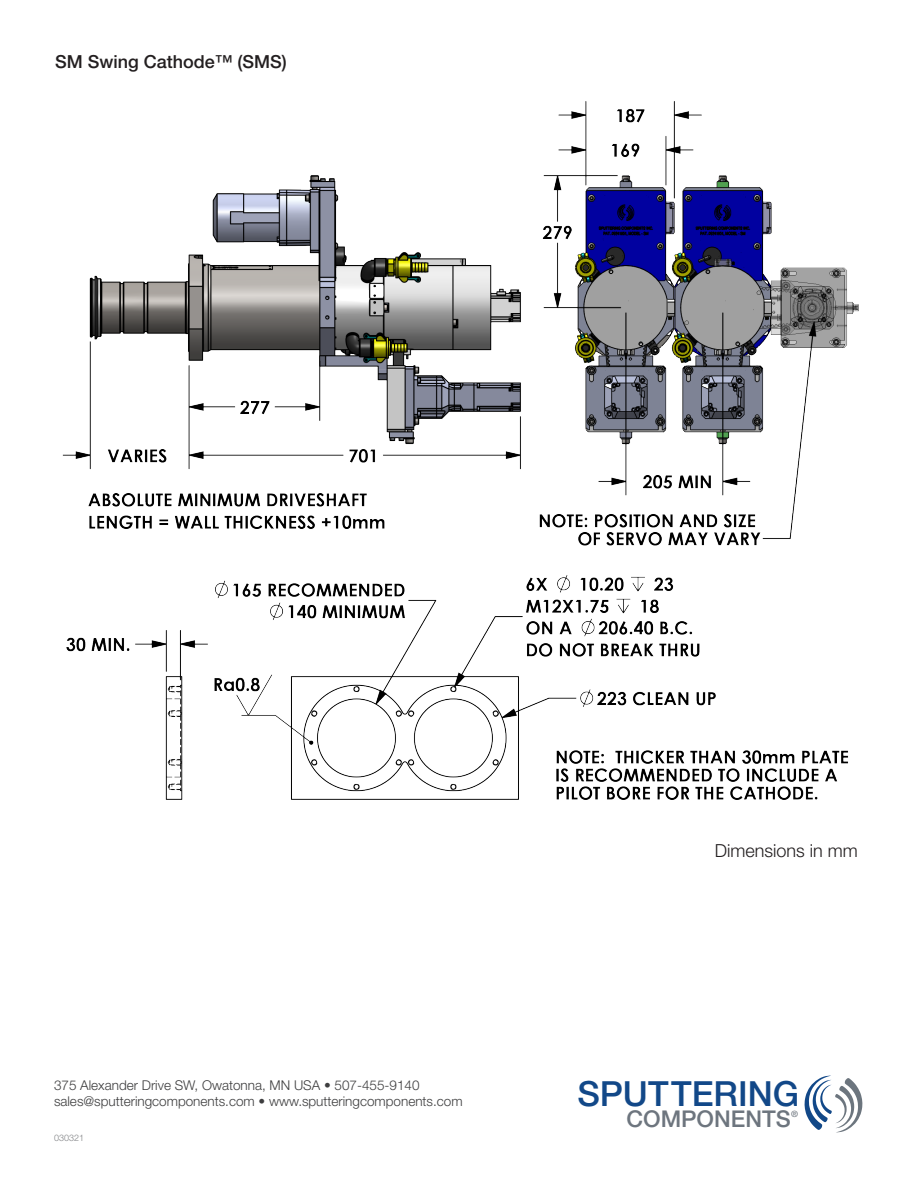
<style>
.page{position:relative;width:918px;height:1188px;background:#fff}
.page>*{position:absolute;margin:0;border:0;box-sizing:border-box;transform-origin:0 0}
.t1{font:500 34.65px "Helvetica Neue LT Std";color:#124888}
.t2{font:500 23.1px "Helvetica Neue LT Std";color:#6d757e}
.t3{font:500 18px "Helvetica Neue LT Std";color:#231f20}
.t4{font:300 18px "Helvetica Neue LT Pro";color:#231f20}
.t5{font:300 13.5px/16.2px "Helvetica Neue LT Pro";color:#3e3e3f}
.t6{font:300 9px "Helvetica Neue LT Pro";color:#808285}
.t7{font:500 8.7px "Helvetica Neue LT Std";color:#6d757e}
</style>
<div class="page">
<svg style="left:804px;top:1076px;width:59px;height:56px"></svg>
<img style="left:62px;top:101px;width:797px;height:699px">
<p class="t3" style="left:55px;top:51px;width:233px">SM Swing Cathode™ (SMS)</p>
<p class="t5" style="left:54px;top:1076px;width:410px">375 Alexander Drive SW, Owatonna, MN USA • 507-455-9140 sales@sputteringcomponents.com • www.sputteringcomponents.com</p>
<p class="t6" style="left:54px;top:1132px;width:32px">030321</p>
<p class="t4" style="left:715px;top:840px;width:144px">Dimensions in mm</p>
<p class="t1" style="left:577px;top:1073px;width:223px">SPUTTERING</p>
<p class="t7" style="left:791px;top:1108px;width:8px">®</p>
<p class="t2" style="left:626px;top:1105px;width:166px">COMPONENTS</p>
</div>
